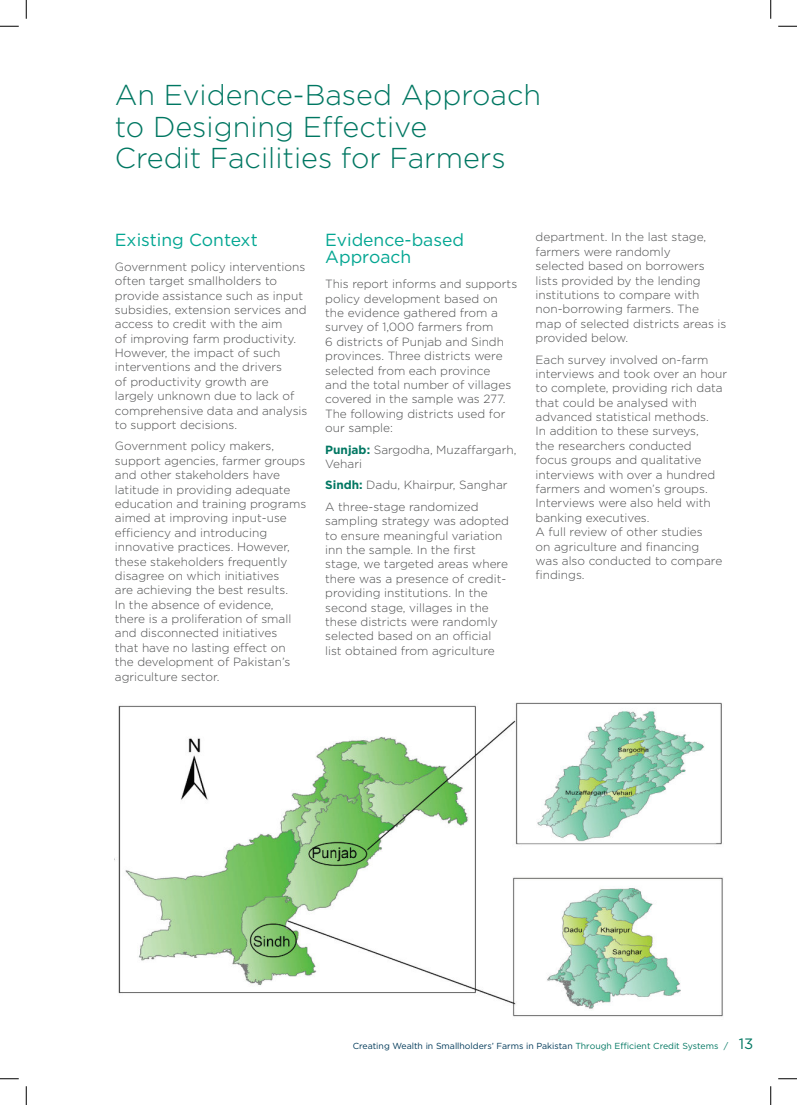
<style>
.page{position:relative;width:797px;height:1105px;background:#fff}
.page>*{position:absolute;margin:0;border:0;box-sizing:border-box;transform-origin:0 0}
.t1{font:300 28.75px/31.2px "Gotham";color:#007762}
.t2{font:17.5px/17.5px "Gotham";color:#03a692}
.t3{font:300 11.88px/14.4px "Gotham";color:#4b4c4d}
.t4{font:8.75px "Gotham";color:#003a59}
.s1{font-weight:700;color:#007762}
.s2{color:#007762}
.s3{font-size:15px;color:#007762}
</style>
<div class="page">
<img style="left:118px;top:702px;width:605px;height:315px">
<svg style="left:0;top:25px;width:19px;height:2px"></svg>
<svg style="left:778px;top:25px;width:19px;height:2px"></svg>
<svg style="left:0;top:1078px;width:19px;height:1px"></svg>
<svg style="left:778px;top:1078px;width:19px;height:1px"></svg>
<svg style="left:25px;top:0;width:2px;height:19px"></svg>
<svg style="left:25px;top:1086px;width:2px;height:19px"></svg>
<svg style="left:770px;top:0;width:1px;height:19px"></svg>
<svg style="left:770px;top:1086px;width:1px;height:19px"></svg>
<h1 class="t1" style="left:115px;top:79px;width:428px">An Evidence-Based Approach to Designing Effective<br>Credit Facilities for Farmers</h1>
<h2 class="t2" style="left:115px;top:230px;width:144px">Existing Context</h2>
<p class="t3" style="left:115px;top:259px;width:194px">Government policy interventions often target smallholders to provide assistance such as input subsidies, extension services and access to credit with the aim<br>of improving farm productivity.<br>However, the impact of such interventions and the drivers<br>of productivity growth are largely unknown due to lack of comprehensive data and analysis to support decisions.</p>
<p class="t3" style="left:115px;top:439px;width:193px">Government policy makers, support agencies, farmer groups and other stakeholders have latitude in providing adequate education and training programs aimed at improving input-use efficiency and introducing innovative practices. However, these stakeholders frequently disagree on which initiatives<br>are achieving the best results.<br>In the absence of evidence, there is a proliferation of small and disconnected initiatives<br>that have no lasting effect on the development of Pakistan’s agriculture sector.</p>
<h2 class="t2" style="left:325px;top:230px;width:140px">Evidence-based<br>Approach</h2>
<p class="t3" style="left:325px;top:277px;width:193px">This report informs and supports policy development based on the evidence gathered from a survey of 1,000 farmers from<br>6 districts of Punjab and Sindh provinces. Three districts were selected from each province<br>and the total number of villages covered in the sample was 277.<br>The following districts used for our sample:</p>
<p class="t3" style="left:325px;top:442px;width:193px"><span class="s1">Punjab:</span> Sargodha, Muzaffargarh,<br>Vehari</p>
<p class="t3" style="left:325px;top:474px;width:184px;line-height:21.5px"><span class="s1">Sindh:</span> Dadu, Khairpur, Sanghar<br>A three-stage randomized</p>
<p class="t3" style="left:325px;top:514px;width:185px">sampling strategy was adopted to ensure meaningful variation inn the sample. In the first stage, we targeted areas where there was a presence of credit&shy;providing institutions. In the second stage, villages in the these districts were randomly selected based on an official list obtained from agriculture</p>
<p class="t3" style="left:535px;top:230px;width:192px">department. In the last stage, farmers were randomly<br>selected based on borrowers lists provided by the lending institutions to compare with non-borrowing farmers. The map of selected districts areas is provided below.</p>
<p class="t3" style="left:535px;top:352px;width:193px">Each survey involved on-farm interviews and took over an hour to complete, providing rich data that could be analysed with advanced statistical methods.<br>In addition to these surveys,<br>the researchers conducted<br>focus groups and qualitative interviews with over a hundred farmers and women’s groups.<br>Interviews were also held with banking executives.<br>A full review of other studies<br>on agriculture and financing<br>was also conducted to compare findings.</p>
<p class="t4" style="left:353px;top:1040px;width:402px">Creating Wealth in Smallholders’ Farms in Pakistan <span class="s2">Through Efficient Credit Systems /</span> <span class="s3">13</span></p>
</div>
